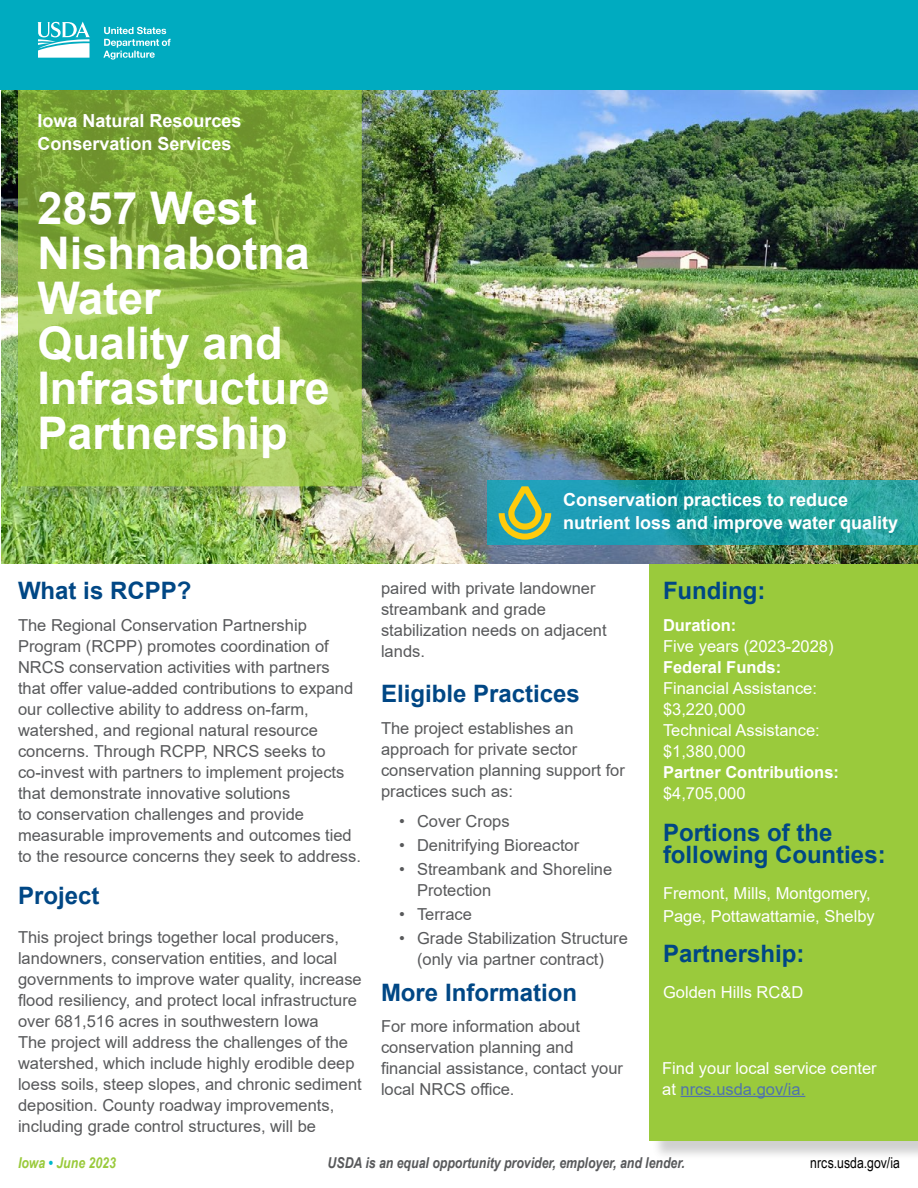
<style>
.page{position:relative;width:918px;height:1188px;background:#fff}
.page>*{position:absolute;margin:0;border:0;box-sizing:border-box;transform-origin:0 0}
.t1{font:700 45px/45px "Arial";color:#fff}
.t2{font:700 24px/22.5px "Arial";color:#004785}
.t3{font:700 18px/22.5px "Arial";color:#fff}
.t4{font:16.5px/21px "Arial";color:#58595b}
.t5{font:16.5px/21px "Arial";color:#fff}
.t6{font:700 16.5px "Arial";color:#fff}
.t7{font:italic 700 15px "Arial Narrow";color:#58595b}
.t8{font:15px "Arial Narrow";letter-spacing:.005em;color:#000}
.t9{font:italic 700 15px "Arial Narrow";color:#9aca3c}
.s1{color:#4f73ad}
.s2{color:#00b7ca}
</style>
<div class="page">
<div style="left:651px;top:565px;width:267px;height:595px;background:#58595b;opacity:.28"></div>
<div style="left:650px;top:563px;width:268px;height:578px;background:#9aca3c"></div>
<img style="left:2px;top:90px;width:916px;height:473px">
<div style="left:20px;top:92px;width:361px;height:413px;background:#58595b;opacity:.28"></div>
<svg style="left:18px;top:90px;width:344px;height:396px;background:#8cb641"></svg>
<svg style="left:488px;top:481px;width:430px;height:64px;background:#209ea4"></svg>
<svg style="left:499px;top:486px;width:52px;height:54px;background:#74af77"></svg>
<div style="left:0;top:0;width:918px;height:90px;background:#00abc0"></div>
<svg style="left:37px;top:22px;width:53px;height:36px"></svg>
<svg style="left:103px;top:27px;width:68px;height:33px"></svg>
<hr style="left:681px;top:1096px;width:124px;height:1px;background:#4f73ad">
<p class="t3" style="left:37px;top:110px;width:206px">Iowa Natural Resources<br>Conservation Services</p>
<h1 class="t1" style="left:37px;top:186px;width:294px">2857 West<br>Nishnabotna<br>Water<br>Quality and<br>Infrastructure<br>Partnership</h1>
<p class="t3" style="left:563px;top:489px;width:337px">Conservation practices to reduce nutrient loss and improve water quality</p>
<h2 class="t2" style="left:18px;top:580px;width:175px">What is RCPP?</h2>
<p class="t4" style="left:18px;top:615px;width:345px">The Regional Conservation Partnership Program (RCPP) promotes coordination of NRCS conservation activities with partners that offer value-added contributions to expand our collective ability to address on-farm, watershed, and regional natural resource concerns. Through RCPP, NRCS seeks to co-invest with partners to implement projects that demonstrate innovative solutions<br>to conservation challenges and provide measurable improvements and outcomes tied to the resource concerns they seek to address.</p>
<h2 class="t2" style="left:18px;top:885px;width:83px">Project</h2>
<p class="t4" style="left:18px;top:927px;width:345px">This project brings together local producers, landowners, conservation entities, and local governments to improve water quality, increase flood resiliency, and protect local infrastructure over 681,516 acres in southwestern Iowa<br>The project will address the challenges of the watershed, which include highly erodible deep loess soils, steep slopes, and chronic sediment deposition. County roadway improvements, including grade control structures, will be</p>
<p class="t4" style="left:381px;top:578px;width:227px">paired with private landowner streambank and grade stabilization needs on adjacent lands.</p>
<h2 class="t2" style="left:381px;top:683px;width:200px">Eligible Practices</h2>
<p class="t4" style="left:381px;top:717px;width:245px">The project establishes an approach for private sector conservation planning support for practices such as:</p>
<p class="t4" style="left:399px;top:810px;width:112px">• Cover Crops</p>
<p class="t4" style="left:399px;top:834px;width:182px">• Denitrifying Bioreactor</p>
<p class="t4" style="left:417px;top:858px;width:197px;text-indent:-18px">• Streambank and Shoreline<br>Protection</p>
<p class="t4" style="left:399px;top:903px;width:75px">• Terrace</p>
<p class="t4" style="left:399px;top:927px;width:230px;text-align:center">• Grade Stabilization Structure (only via partner contract)</p>
<h2 class="t2" style="left:381px;top:981px;width:198px">More Information</h2>
<p class="t4" style="left:381px;top:1016px;width:244px">For more information about conservation planning and financial assistance, contact your local NRCS office.</p>
<h2 class="t2" style="left:663px;top:580px;width:104px">Funding:</h2>
<p class="t6" style="left:663px;top:613px;width:75px">Duration:</p>
<p class="t5" style="left:663px;top:635px;width:172px">Five years (2023-2028)</p>
<p class="t6" style="left:663px;top:655px;width:120px">Federal Funds:</p>
<p class="t5" style="left:663px;top:677px;width:158px">Financial Assistance: $3,220,000<br>Technical Assistance: $1,380,000</p>
<p class="t6" style="left:663px;top:760px;width:178px">Partner Contributions:</p>
<p class="t5" style="left:663px;top:782px;width:84px">$4,705,000</p>
<h2 class="t2" style="left:663px;top:821px;width:224px">Portions of the following Counties:</h2>
<p class="t5" style="left:663px;top:882px;width:213px;line-height:22.5px">Fremont, Mills, Montgomery,<br>Page, Pottawattamie, Shelby</p>
<h2 class="t2" style="left:663px;top:943px;width:143px">Partnership:</h2>
<p class="t5" style="left:663px;top:982px;width:142px">Golden Hills RC&amp;D</p>
<p class="t5" style="left:662px;top:1057px;width:216px">Find your local service center at <span class="s1">nrcs.usda.gov/ia.</span></p>
<p class="t9" style="left:18px;top:1151px;width:99px">Iowa <span class="s2">•</span> June 2023</p>
<p class="t7" style="left:328px;top:1151px;width:359px">USDA is an equal opportunity provider, employer, and lender.</p>
<p class="t8" style="left:810px;top:1151px;width:91px">nrcs.usda.gov/ia</p>
</div>
